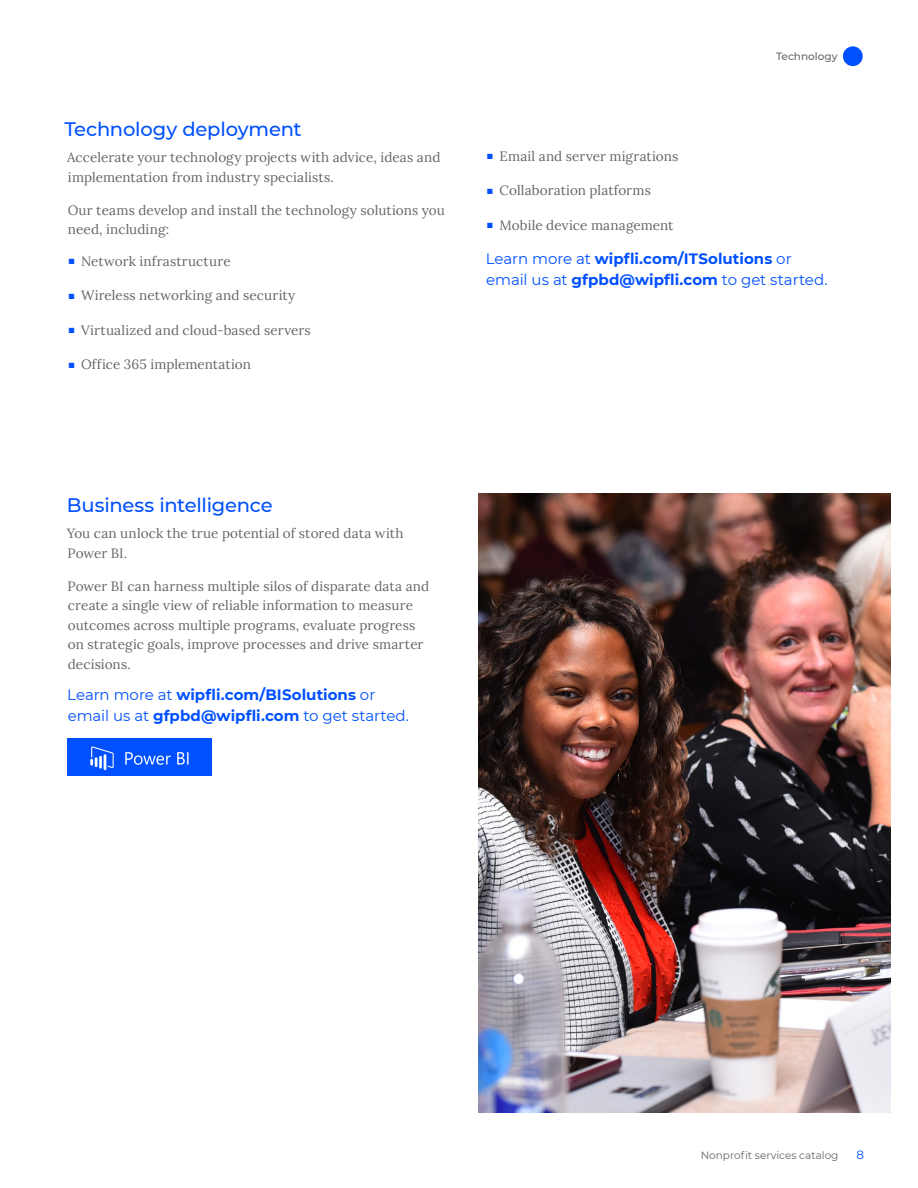
<style>
.page{position:relative;width:918px;height:1188px;background:#fff}
.page>*{position:absolute;margin:0;border:0;box-sizing:border-box;transform-origin:0 0}
.t1{font:500 19.5px "Montserrat";letter-spacing:-.01em;color:#0050ff}
.t2{font:700 15px/21px "Montserrat";letter-spacing:.005em;color:#0050ff}
.t3{font:13.5px/19.5px "Lora";letter-spacing:.01em;color:#63666a}
.t4{font:12px "Montserrat";color:#0050ff}
.t5{font:10.5px "Montserrat";color:#63666a}
.t6{font:500 10.5px "Montserrat";color:#63666a}
.s1{color:#0050ff}
.s2{font-weight:400}
</style>
<div class="page">
<div style="left:68px;top:739px;width:144px;height:37px;background:#0050ff"></div>
<img style="left:90px;top:746px;width:99px;height:25px">
<div style="left:843px;top:46px;width:20px;height:20px;background:#0050ff;border-radius:50%"></div>
<img style="left:479px;top:493px;width:412px;height:619px">
<h1 class="t1" style="left:64px;top:115px;width:239px">Technology deployment</h1>
<p class="t3" style="left:67px;top:147px;width:375px">Accelerate your technology projects with advice, ideas and implementation from industry specialists.</p>
<p class="t3" style="left:68px;top:199px;width:379px">Our teams develop and install the technology solutions you need, including:</p>
<p class="t3" style="left:69px;top:250px;width:163px"><span class="s1">■</span> Network infrastructure</p>
<p class="t3" style="left:69px;top:285px;width:228px"><span class="s1">■</span> Wireless networking and security</p>
<p class="t3" style="left:69px;top:319px;width:243px"><span class="s1">■</span> Virtualized and cloud-based servers</p>
<p class="t3" style="left:69px;top:354px;width:184px"><span class="s1">■</span> Office 365 implementation</p>
<p class="t6" style="left:776px;top:49px;width:63px">Technology</p>
<p class="t3" style="left:487px;top:145px;width:193px"><span class="s1">■</span> Email and server migrations</p>
<p class="t3" style="left:487px;top:180px;width:165px"><span class="s1">■</span> Collaboration platforms</p>
<p class="t3" style="left:487px;top:214px;width:188px"><span class="s1">■</span> Mobile device management</p>
<p class="t2" style="left:486px;top:248px;width:343px"><span class="s2">Learn more at</span> wipfli.com/ITSolutions <span class="s2">or email us at</span> gfpbd@wipfli.com <span class="s2">to get started.</span></p>
<h1 class="t1" style="left:67px;top:492px;width:207px">Business intelligence</h1>
<p class="t3" style="left:67px;top:523px;width:338px">You can unlock the true potential of stored data with<br>Power BI.</p>
<p class="t3" style="left:68px;top:575px;width:363px">Power BI can harness multiple silos of disparate data and create a single view of reliable information to measure outcomes across multiple programs, evaluate progress on strategic goals, improve processes and drive smarter decisions.</p>
<p class="t2" style="left:67px;top:684px;width:343px"><span class="s2">Learn more at</span> wipfli.com/BISolutions <span class="s2">or email us at</span> gfpbd@wipfli.com <span class="s2">to get started.</span></p>
<p class="t5" style="left:701px;top:1148px;width:139px">Nonprofit services catalog</p>
<p class="t4" style="left:856px;top:1146px;width:9px">8</p>
</div>
